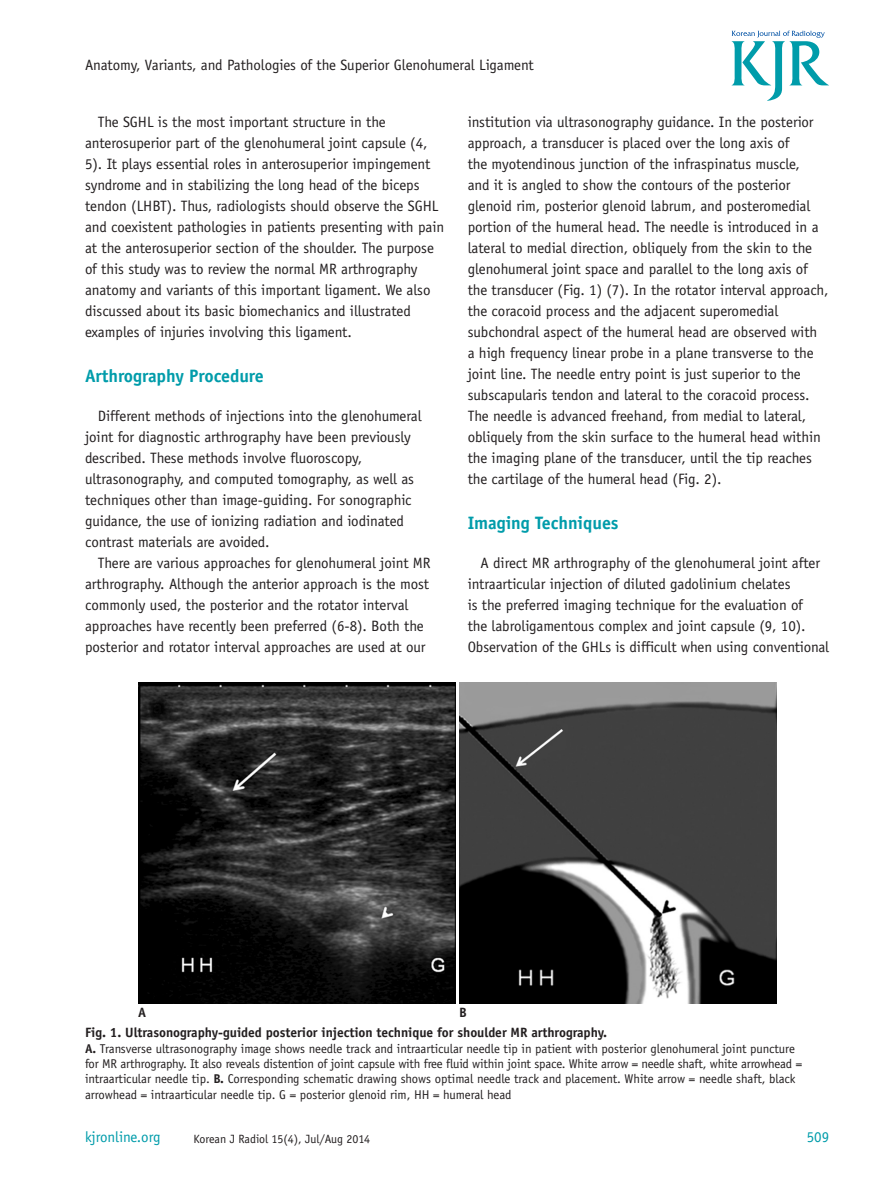
<style>
.page{position:relative;width:893px;height:1191px;background:#fff}
.page>*{position:absolute;margin:0;border:0;box-sizing:border-box;transform-origin:0 0}
.t1{font:700 18px "Officina Sans Std";letter-spacing:-.005em;color:#009caa}
.t2{font:15px/21px "Officina Sans Std";letter-spacing:-.005em;color:#231f20}
.t3{font:15px "Officina Sans Std";letter-spacing:-.005em;color:#009caa}
.t4{font:700 13.5px/20.2px "Officina Sans Std";letter-spacing:-.005em;color:#231f20}
.t5{font:12.75px/15.3px "Officina Sans Std";letter-spacing:-.005em;color:#231f20}
.t6{font:12px "Officina Sans Std";letter-spacing:-.005em;color:#231f20}
.s1{font-weight:700}
</style>
<div class="page">
<svg style="left:732px;top:31px;width:97px;height:70px"></svg>
<img style="left:138px;top:682px;width:317px;height:321px">
<img style="left:459px;top:682px;width:317px;height:321px">
<p class="t2" style="left:85px;top:54px;width:450px">Anatomy, Variants, and Pathologies of the Superior Glenohumeral Ligament</p>
<p class="t2" style="left:85px;top:112px;width:361px;text-indent:13px">The SGHL is the most important structure in the anterosuperior part of the glenohumeral joint capsule (4, 5). It plays essential roles in anterosuperior impingement syndrome and in stabilizing the long head of the biceps tendon (LHBT). Thus, radiologists should observe the SGHL and coexistent pathologies in patients presenting with pain at the anterosuperior section of the shoulder. The purpose of this study was to review the normal MR arthrography anatomy and variants of this important ligament. We also discussed about its basic biomechanics and illustrated examples of injuries involving this ligament.</p>
<p class="t1" style="left:85px;top:364px;width:180px">Arthrography Procedure</p>
<p class="t2" style="left:85px;top:406px;width:338px;text-indent:13px">Different methods of injections into the glenohumeral joint for diagnostic arthrography have been previously described. These methods involve fluoroscopy, ultrasonography, and computed tomography, as well as techniques other than image-guiding. For sonographic guidance, the use of ionizing radiation and iodinated contrast materials are avoided.</p>
<p class="t2" style="left:85px;top:553px;width:347px;text-indent:13px">There are various approaches for glenohumeral joint MR arthrography. Although the anterior approach is the most commonly used, the posterior and the rotator interval approaches have recently been preferred (6-8). Both the posterior and rotator interval approaches are used at our</p>
<p class="t2" style="left:468px;top:112px;width:362px">institution via ultrasonography guidance. In the posterior approach, a transducer is placed over the long axis of<br>the myotendinous junction of the infraspinatus muscle,<br>and it is angled to show the contours of the posterior glenoid rim, posterior glenoid labrum, and posteromedial portion of the humeral head. The needle is introduced in a lateral to medial direction, obliquely from the skin to the glenohumeral joint space and parallel to the long axis of the transducer (Fig. 1) (7). In the rotator interval approach, the coracoid process and the adjacent superomedial subchondral aspect of the humeral head are observed with<br>a high frequency linear probe in a plane transverse to the joint line. The needle entry point is just superior to the subscapularis tendon and lateral to the coracoid process.<br>The needle is advanced freehand, from medial to lateral, obliquely from the skin surface to the humeral head within the imaging plane of the transducer, until the tip reaches the cartilage of the humeral head (Fig. 2).</p>
<p class="t1" style="left:468px;top:511px;width:152px">Imaging Techniques</p>
<p class="t2" style="left:468px;top:553px;width:363px;text-indent:13px">A direct MR arthrography of the glenohumeral joint after intraarticular injection of diluted gadolinium chelates<br>is the preferred imaging technique for the evaluation of<br>the labroligamentous complex and joint capsule (9, 10).<br>Observation of the GHLs is difficult when using conventional</p>
<p class="t4" style="left:85px;top:1002px;width:524px;text-indent:374px">B<br>Fig. 1. Ultrasonography-guided posterior injection technique for shoulder MR arthrography.</p>
<p class="t5" style="left:85px;top:1040px;width:718px"><span class="s1">A.</span> Transverse ultrasonography image shows needle track and intraarticular needle tip in patient with posterior glenohumeral joint puncture for MR arthrography. It also reveals distention of joint capsule with free fluid within joint space. White arrow = needle shaft, white arrowhead = intraarticular needle tip. <span class="s1">B.</span> Corresponding schematic drawing shows optimal needle track and placement. White arrow = needle shaft, black arrowhead = intraarticular needle tip. G = posterior glenoid rim, HH = humeral head</p>
<p class="t4" style="left:138px;top:1002px;width:10px">A</p>
<p class="t3" style="left:85px;top:1128px;width:77px">kjronline.org</p>
<p class="t6" style="left:194px;top:1132px;width:178px">Korean J Radiol 15(4), Jul/Aug 2014</p>
<p class="t3" style="left:807px;top:1128px;width:24px">509</p>
</div>
